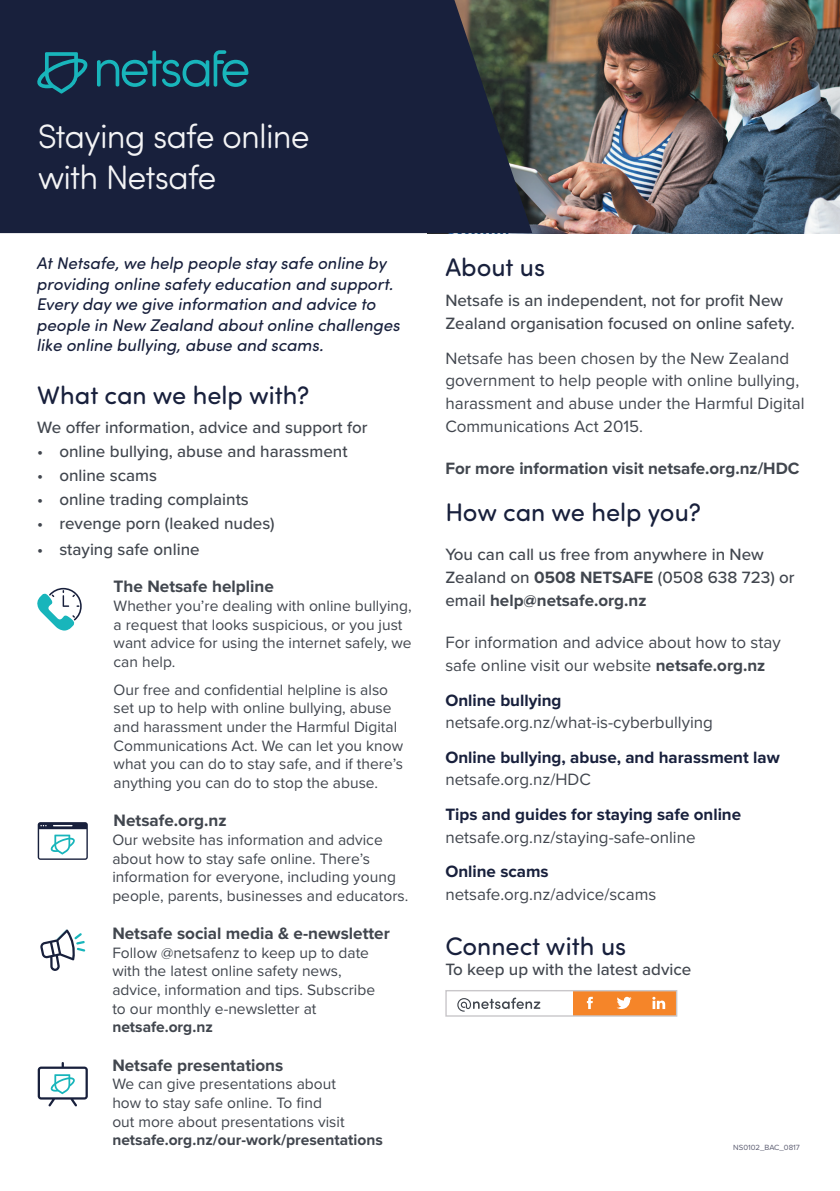
<style>
.page{position:relative;width:840px;height:1191px;background:#fff}
.page>*{position:absolute;margin:0;border:0;box-sizing:border-box;transform-origin:0 0}
.t1{font:300 34px/41px "Sofia Pro Soft";letter-spacing:-.025em;color:#fff}
.t2{font:25.4px "Sofia Pro Soft";color:#18203c}
.t3{font:700 17.2px "Proxima Nova";color:#41464e}
.t4{font:500 17px/22.6px "Proxima Nova";color:#41464e}
.t5{font:17px/22.6px "Proxima Nova";color:#41464e}
.t6{font:italic 17px/20.4px "Sofia Pro Soft";color:#18203c}
.t7{font:700 17px "Proxima Nova";color:#18203c}
.t8{font:700 17px "Proxima Nova";color:#41464e}
.t9{font:15.6px/18.6px "Proxima Nova";color:#41464e}
.t10{font:700 15.6px "Proxima Nova";color:#41464e}
.t11{font:7.8px "Proxima Nova";color:#5d5e72}
.s1{font-weight:700}
</style>
<div class="page">
<img style="left:532px;top:0;width:307px;height:233px">
<svg style="left:0;top:0;width:532px;height:233px;background:#1b233c"></svg>
<svg style="left:37px;top:52px;width:52px;height:42px;background:#185065"></svg>
<svg style="left:97px;top:50px;width:151px;height:37px;background:#184e63"></svg>
<svg style="left:38px;top:822px;width:50px;height:38px"></svg>
<svg style="left:40px;top:929px;width:45px;height:42px"></svg>
<svg style="left:37px;top:587px;width:45px;height:43px"></svg>
<svg style="left:37px;top:1062px;width:51px;height:44px"></svg>
<div style="left:573px;top:990px;width:103px;height:26px;background:#f58529"></div>
<svg style="left:652px;top:996px;width:12px;height:13px"></svg>
<svg style="left:617px;top:996px;width:14px;height:13px"></svg>
<svg style="left:586px;top:996px;width:6px;height:13px"></svg>
<div style="left:445px;top:990px;width:232px;height:26px;border:1px solid #c9c7ca"></div>
<svg style="left:457px;top:997px;width:83px;height:14px"></svg>
<h1 class="t1" style="left:37px;top:114px;width:274px">Staying safe online with Netsafe</h1>
<p class="t6" style="left:37px;top:252px;width:368px">AtNetsafe,we help people stay safe online by providing online safety education and support.<br>Every day we give information and advice to people in New Zealand aboutonline challenges like online bullying,abuse and scams.</p>
<h2 class="t2" style="left:37px;top:378px;width:273px">What can we help with?</h2>
<p class="t4" style="left:37px;top:417px;width:332px">We offer information, advice and support for</p>
<p class="t4" style="left:37px;top:440px;width:311px">• online bullying, abuse and harassment</p>
<p class="t4" style="left:37px;top:464px;width:121px">• online scams</p>
<p class="t4" style="left:37px;top:488px;width:213px">• online trading complaints</p>
<p class="t4" style="left:37px;top:512px;width:239px">• revenge porn (leaked nudes)</p>
<p class="t4" style="left:37px;top:538px;width:164px">• staying safe online</p>
<p class="t3" style="left:113px;top:576px;width:162px">The Netsafe helpline</p>
<p class="t9" style="left:113px;top:597px;width:299px">Whether you’re dealing with online bullying, a request that looks suspicious, or you just want advice for using the internet safely, we can help.</p>
<p class="t9" style="left:113px;top:680px;width:291px">Our free and confidential helpline is also set up to help with online bullying, abuse and harassment under the Harmful Digital Communications Act. We can let you know what you can do to stay safe, and if there’s anything you can do to stop the abuse.</p>
<p class="t3" style="left:113px;top:810px;width:114px">Netsafe.org.nz</p>
<p class="t9" style="left:112px;top:830px;width:297px">Our website has information and advice about how to stay safe online. There’s information for everyone, including young people, parents, businesses and educators.</p>
<p class="t3" style="left:112px;top:923px;width:279px">Netsafe social media &amp; e-newsletter</p>
<p class="t9" style="left:112px;top:943px;width:264px">Follow @netsafenz to keep up to date with the latest online safety news, advice, information and tips. Subscribe to our monthly e-newsletter at</p>
<p class="t10" style="left:112px;top:1018px;width:102px">netsafe.org.nz</p>
<p class="t3" style="left:112px;top:1054px;width:172px">Netsafe presentations</p>
<p class="t9" style="left:112px;top:1075px;width:234px">We can give presentations about how to stay safe online. To find out more about presentations visit</p>
<p class="t10" style="left:112px;top:1130px;width:272px">netsafe.org.nz/our-work/presentations</p>
<h2 class="t2" style="left:445px;top:250px;width:101px">About us</h2>
<p class="t4" style="left:445px;top:290px;width:351px">Netsafe is an independent, not for profit New<br>Zealand organisation focused on online safety.</p>
<p class="t5" style="left:445px;top:347px;width:360px">Netsafe has been chosen by the New Zealand government to help people with online bullying, harassment and abuse under the Harmful Digital Communications Act 2015.</p>
<p class="t8" style="left:445px;top:458px;width:355px">For more information visit netsafe.org.nz/HDC</p>
<h2 class="t2" style="left:445px;top:494px;width:257px">How can we help you?</h2>
<p class="t4" style="left:445px;top:544px;width:350px">You can call us free from anywhere in New<br>Zealand on <span class="s1">0508 NETSAFE</span> (0508 638 723) or email <span class="s1">help@netsafe.org.nz</span></p>
<p class="t5" style="left:445px;top:631px;width:337px">For information and advice about how to stay safe online visit our website <span class="s1">netsafe.org.nz</span></p>
<p class="t7" style="left:445px;top:689px;width:118px">Online bullying</p>
<p class="t5" style="left:445px;top:711px;width:269px">netsafe.org.nz/what-is-cyberbullying</p>
<p class="t7" style="left:445px;top:747px;width:336px">Online bullying, abuse, and harassment law</p>
<p class="t5" style="left:445px;top:769px;width:147px">netsafe.org.nz/HDC</p>
<p class="t7" style="left:445px;top:804px;width:297px">Tips and guides for staying safe online</p>
<p class="t5" style="left:445px;top:826px;width:252px">netsafe.org.nz/staying-safe-online</p>
<p class="t7" style="left:445px;top:861px;width:105px">Online scams</p>
<p class="t5" style="left:445px;top:883px;width:212px">netsafe.org.nz/advice/scams</p>
<h2 class="t2" style="left:445px;top:928px;width:182px">Connect with us</h2>
<p class="t4" style="left:445px;top:958px;width:247px">To keep up with the latest advice</p>
<p class="t11" style="left:732px;top:1143px;width:68px">NS0102_BAC_0817</p>
</div>
